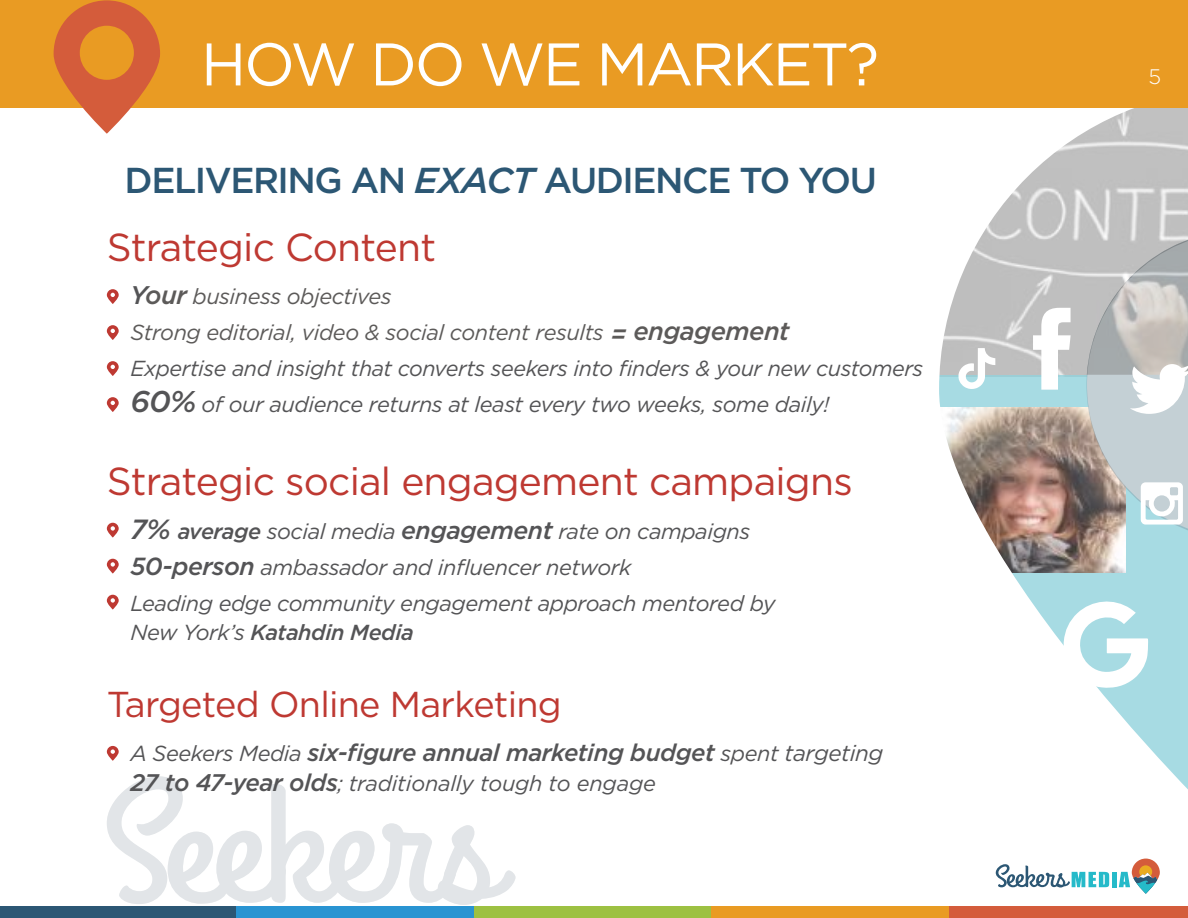
<style>
.page{position:relative;width:1188px;height:918px;background:#fff}
.page>*{position:absolute;margin:0;border:0;box-sizing:border-box;transform-origin:0 0}
.t1{font:60px "Gotham HTF";letter-spacing:-.04em;color:#fff}
.t2{font:39px "Gotham HTF";letter-spacing:-.02em;color:#be3932}
.t3{font:500 36px "Gotham HTF";letter-spacing:-.04em;color:#2c5774}
.t4{font:36px "Gotham HTF";color:#be3932}
.t5{font:italic 500 24px "Gotham HTF";letter-spacing:-.02em;color:#545456}
.t6{font:italic 21.75px/36px "Gotham HTF";letter-spacing:-.02em;color:#545456}
.t7{font:italic 500 21.75px "Gotham HTF";letter-spacing:-.02em;color:#545456}
.t8{font:300 21px "Gotham HTF";color:#fff}
.s1{font-style:italic}
.s2{font-weight:500;font-size:25.5px}
.s3{font-weight:500;font-size:25.5px;color:#5c5a59}
.s4{color:#5c5a59}
.s5{font-weight:500;font-size:30px}
.s6{font-weight:500;font-size:27.75px}
.s7{font-weight:500}
.s8{font-weight:500;font-size:24.75px}
.s9{font-weight:400}
.s10{font-weight:400;font-size:21.75px}
.s11{font-weight:400;font-size:22.5px}
.s12{font-weight:500;font-size:24px}
</style>
<div class="page">
<svg style="left:939px;top:108px;width:249px;height:780px"></svg>
<svg style="left:1033px;top:308px;width:38px;height:82px"></svg>
<svg style="left:958px;top:348px;width:37px;height:41px"></svg>
<svg style="left:1086px;top:230px;width:102px;height:310px;background:#c1c5c5"></svg>
<svg style="left:1064px;top:598px;width:84px;height:91px"></svg>
<div style="left:0;top:0;width:1188px;height:108px;background:#e99b23"></div>
<div style="left:0;top:906px;width:237px;height:12px;background:#2c5774"></div>
<div style="left:237px;top:906px;width:237px;height:12px;background:#2994d2"></div>
<div style="left:474px;top:906px;width:238px;height:12px;background:#9dc142"></div>
<div style="left:712px;top:906px;width:237px;height:12px;background:#e99b23"></div>
<div style="left:949px;top:906px;width:239px;height:12px;background:#d45c3b"></div>
<svg style="left:996px;top:864px;width:113px;height:24px"></svg>
<div style="left:1112px;top:872px;width:5px;height:15px;background:#25bac9"></div>
<svg style="left:1119px;top:859px;width:41px;height:35px"></svg>
<svg style="left:107px;top:776px;width:409px;height:129px"></svg>
<svg style="left:54px;top:0;width:106px;height:134px"></svg>
<svg style="left:107px;top:289px;width:12px;height:15px"></svg>
<svg style="left:107px;top:325px;width:12px;height:15px"></svg>
<svg style="left:107px;top:361px;width:12px;height:15px"></svg>
<svg style="left:107px;top:397px;width:12px;height:15px"></svg>
<svg style="left:107px;top:523px;width:12px;height:15px"></svg>
<svg style="left:107px;top:559px;width:12px;height:15px"></svg>
<svg style="left:107px;top:595px;width:12px;height:15px"></svg>
<svg style="left:107px;top:746px;width:12px;height:15px"></svg>
<h1 class="t1" style="left:201px;top:31px;width:680px">How do we market?</h1>
<h3 class="t3" style="left:125px;top:160px;width:748px">DELIVERING AN <span class="s1">EXACT</span> AUDIENCE TO YOU</h3>
<h2 class="t2" style="left:107px;top:226px;width:331px">Strategic Content</h2>
<p class="t6" style="left:130px;top:278px;width:794px"><span class="s2">Y</span><span class="s3">our</span> <span class="s4">business objectives<br>Strong editorial, video &amp; social content results</span> <span class="s3">= engagement<br></span>Expertise and insight that converts seekers into finders &amp; your new customers <span class="s5">60%</span> of our audience returns at least every two weeks, some daily!</p>
<h2 class="t2" style="left:107px;top:459px;width:747px">Strategic social engagement campaigns</h2>
<p class="t6" style="left:130px;top:513px;width:647px"><span class="s6">7%</span> <span class="s7">average</span> social media <span class="s8">engagement</span> rate on campaigns<br><span class="s8">50-person</span> ambassador and influencer network<br>Leading edge community engagement approach mentored by</p>
<p class="t7" style="left:130px;top:620px;width:285px"><span class="s9">New York’s</span> Katahdin Media</p>
<h3 class="t4" style="left:107px;top:685px;width:457px">Targeted Online Marketing</h3>
<p class="t5" style="left:130px;top:739px;width:754px"><span class="s10">A Seekers Media</span> six-figure annual marketing budget <span class="s10">spent</span> <span class="s11">targeting</span></p>
<p class="t6" style="left:130px;top:765px;width:527px"><span class="s12">27 to 47-year olds</span>; traditionally tough to engage</p>
<p class="t8" style="left:1149px;top:66px;width:14px">5</p>
</div>
